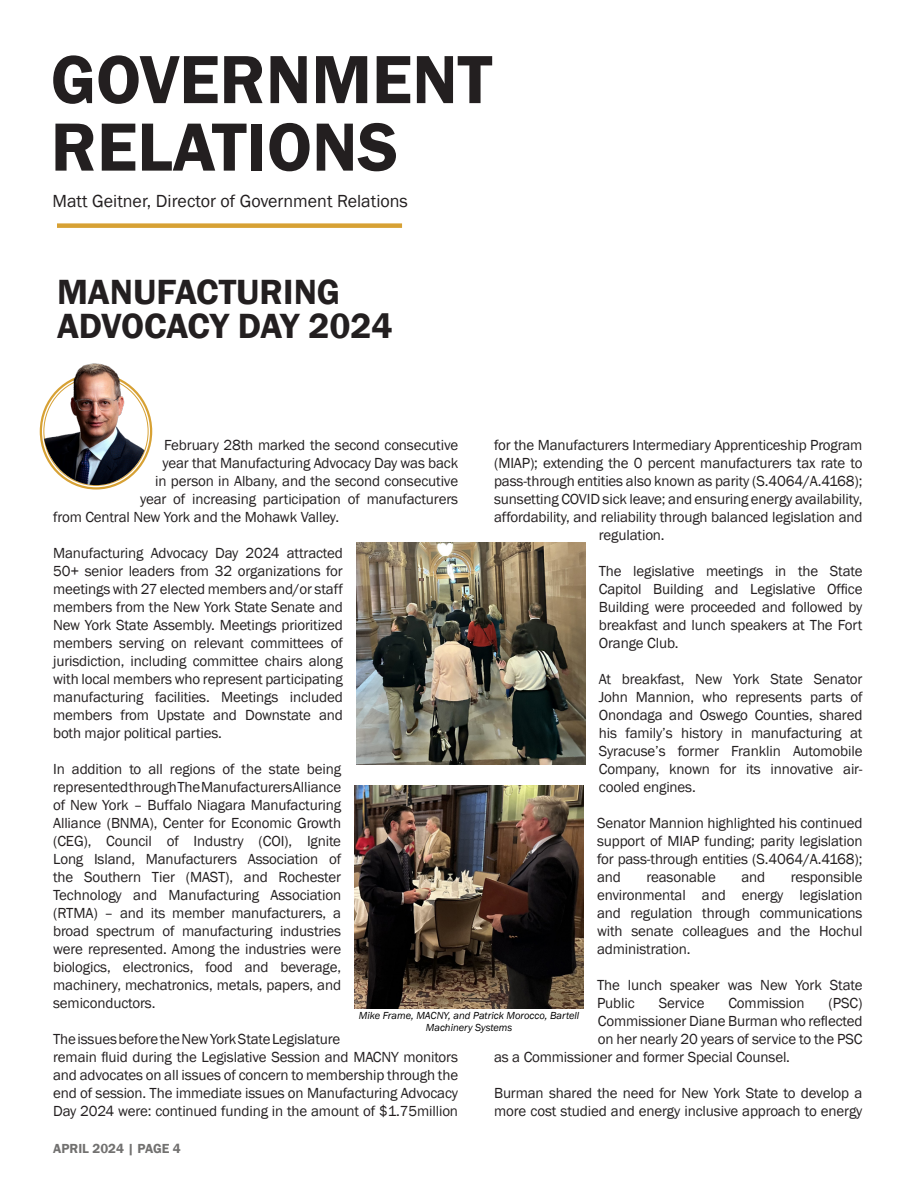
<style>
.page{position:relative;width:918px;height:1188px;background:#fff}
.page>*{position:absolute;margin:0;border:0;box-sizing:border-box;transform-origin:0 0}
.t1{font:600 70.5px "Franklin Gothic";color:#231f20}
.t2{font:600 36px/34.5px "Franklin Gothic";color:#231f20}
.t3{font:18px "Franklin Gothic";color:#231f20}
.t4{font:15px/18px "Franklin Gothic";letter-spacing:-.01em;color:#231f20;text-align:justify}
.t5{font:600 13.5px "Franklin Gothic";color:#727170}
.t6{font:italic 10.5px/12.6px "Franklin Gothic";color:#000;text-align:center}
</style>
<div class="page">
<div style="left:57px;top:223px;width:345px;height:5px;background:#d7a134"></div>
<img style="left:44px;top:363px;width:105px;height:122px">
<img style="left:357px;top:542px;width:228px;height:223px">
<img style="left:355px;top:785px;width:229px;height:223px">
<p class="t1" style="left:51px;top:36px;width:443px">GOVERNMENT</p>
<p class="t1" style="left:51px;top:104px;width:349px">RELATIONS</p>
<p class="t3" style="left:52px;top:190px;width:357px">Matt Geitner, Director of Government Relations</p>
<p class="t2" style="left:57px;top:275px;width:337px">MANUFACTURING<br>ADVOCACY DAY 2024</p>
<p class="t4" style="left:164px;top:436px;width:296px">February 28th marked the second consecutive</p>
<p class="t4" style="left:163px;top:454px;width:297px">year that Manufacturing Advocacy Day was back</p>
<p class="t4" style="left:155px;top:472px;width:305px">in person in Albany, and the second consecutive</p>
<p class="t4" style="left:140px;top:490px;width:320px">year of increasing participation of manufacturers</p>
<p class="t4" style="left:53px;top:508px;width:287px">from Central New York and the Mohawk Valley.</p>
<p class="t4" style="left:53px;top:544px;width:291px">Manufacturing Advocacy Day 2024 attracted 50+ senior leaders from 32 organizations for meetings with 27 elected members and/or staff members from the New York State Senate and New York State Assembly. Meetings prioritized members serving on relevant committees of jurisdiction, including committee chairs along with local members who represent participating manufacturing facilities. Meetings included members from Upstate and Downstate and both major political parties.</p>
<p class="t4" style="left:53px;top:760px;width:290px">In addition to all regions of the state being represented through The Manufacturers Alliance of New York – Buffalo Niagara Manufacturing Alliance (BNMA), Center for Economic Growth (CEG), Council of Industry (COI), Ignite Long Island, Manufacturers Association of the Southern Tier (MAST), and Rochester Technology and Manufacturing Association (RTMA) – and its member manufacturers, a broad spectrum of manufacturing industries were represented. Among the industries were biologics, electronics, food and beverage, machinery, mechatronics, metals, papers, and semiconductors.</p>
<p class="t4" style="left:53px;top:1030px;width:407px;text-align:left">The issues before the New York State Legislature<br>remain fluid during the Legislative Session and MACNY monitors and advocates on all issues of concern to membership through the end of session. The immediate issues on Manufacturing Advocacy Day 2024 were: continued funding in the amount of $1.75million</p>
<p class="t4" style="left:494px;top:436px;width:370px">for the Manufacturers Intermediary Apprenticeship Program</p>
<p class="t4" style="left:494px;top:454px;width:370px">(MIAP); extending the 0 percent manufacturers tax rate to</p>
<p class="t4" style="left:494px;top:472px;width:370px">pass-through entities also known as parity (S.4064/A.4168);</p>
<p class="t4" style="left:494px;top:490px;width:370px">sunsetting COVID sick leave; and ensuring energy availability,</p>
<p class="t4" style="left:494px;top:508px;width:370px">affordability, and reliability through balanced legislation and</p>
<p class="t4" style="left:599px;top:526px;width:67px">regulation.</p>
<p class="t4" style="left:599px;top:562px;width:265px">The legislative meetings in the State Capitol Building and Legislative Office Building were proceeded and followed by breakfast and lunch speakers at The Fort Orange Club.</p>
<p class="t4" style="left:599px;top:670px;width:265px">At breakfast, New York State Senator John Mannion, who represents parts of Onondaga and Oswego Counties, shared his family’s history in manufacturing at Syracuse’s former Franklin Automobile Company, known for its innovative air&shy;cooled engines.</p>
<p class="t4" style="left:597px;top:814px;width:267px">Senator Mannion highlighted his continued support of MIAP funding; parity legislation for pass-through entities (S.4064/A.4168); and</p>
<p class="t4" style="left:597px;top:868px;width:267px;text-indent:194px">responsible environmental and energy legislation and regulation through communications with senate colleagues and the Hochul administration.</p>
<p class="t4" style="left:597px;top:976px;width:267px">The lunch speaker was New York State<br>Public</p>
<p class="t4" style="left:646px;top:868px;width:71px">reasonable</p>
<p class="t4" style="left:741px;top:868px;width:25px">and</p>
<p class="t4" style="left:659px;top:994px;width:47px">Service</p>
<p class="t4" style="left:728px;top:994px;width:78px">Commission</p>
<p class="t4" style="left:829px;top:994px;width:35px">(PSC)</p>
<p class="t4" style="left:598px;top:1012px;width:266px">Commissioner Diane Burman who reflected</p>
<p class="t4" style="left:598px;top:1030px;width:266px">on her nearly 20 years of service to the PSC</p>
<p class="t4" style="left:494px;top:1048px;width:297px">as a Commissioner and former Special Counsel.</p>
<p class="t4" style="left:494px;top:1084px;width:370px">Burman shared the need for New York State to develop a more cost studied and energy inclusive approach to energy</p>
<p class="t6" style="left:359px;top:1009px;width:222px">Mike Frame, MACNY, and Patrick Morocco, Bartell<br>Machinery Systems</p>
<p class="t5" style="left:53px;top:1140px;width:129px">APRIL 2024 | PAGE 4</p>
</div>
